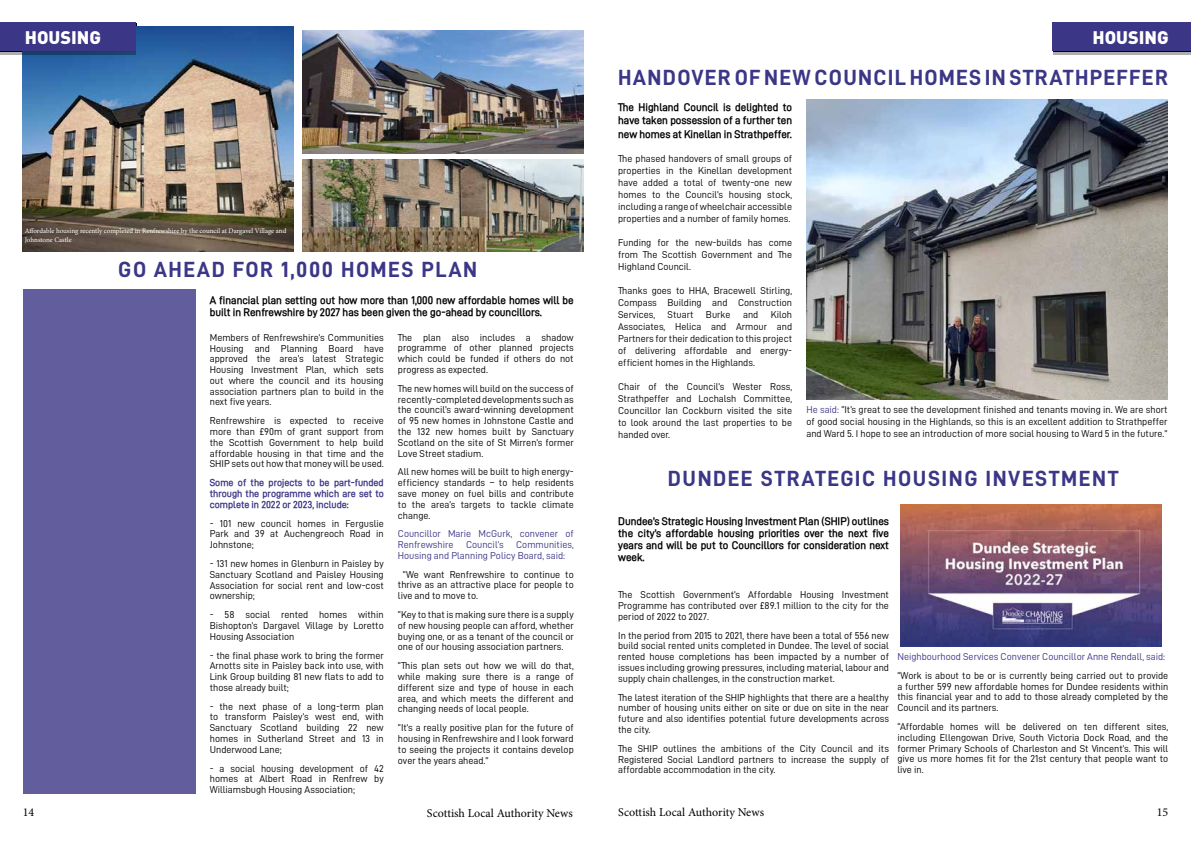
<style>
.page{position:relative;width:1191px;height:842px;background:#fff}
.page>*{position:absolute;margin:0;border:0;box-sizing:border-box;transform-origin:0 0}
.t1{font:22px "D DIN PRO Bold";letter-spacing:.06em;color:#3b3686}
.t2{font:900 18px "DINOT";color:#fff}
.t3{font:12px "Minion Pro";color:#000}
.t4{font:700 11px/11.9px "D DIN PRO Semi";color:#000;text-align:justify}
.t5{font:10px/10.8px "D DIN PRO Regular";color:#000;text-align:justify}
.t6{font:10px/12px "D DIN PRO Regular";color:#020203;text-align:justify}
.t7{font:10px/10.8px "D DIN PRO Regular";color:#3b3686}
.t8{font:700 10px/10.8px "D DIN PRO Semi";color:#3b3686;text-align:justify}
.t9{font:7px/8.4px "Minion Pro";letter-spacing:-.005em;color:#fff}
.s1{color:#3b3686}
</style>
<div class="page">
<div style="left:23px;top:289px;width:173px;height:505px;background:#625e9e"></div>
<img style="left:23px;top:26px;width:270px;height:225px">
<svg style="left:0;top:26px;width:136px;height:29px"></svg>
<div style="left:0;top:22px;width:135px;height:29px;background:#3b3686"></div>
<img style="left:302px;top:30px;width:281px;height:123px">
<img style="left:302px;top:159px;width:281px;height:92px">
<img style="left:806px;top:100px;width:361px;height:300px">
<div style="left:1052px;top:26px;width:139px;height:29px;background:linear-gradient(to right,#aeaeae,#aeaeae)"></div>
<div style="left:1052px;top:22px;width:139px;height:29px;background:#3b3686"></div>
<img style="left:900px;top:505px;width:261px;height:142px">
<h2 class="t2" style="left:25px;top:25px;width:78px">HOUSING</h2>
<p class="t9" style="left:25px;top:227px;width:263px">Affordable housing recently completed in Renfrewshire by the council at Dargavel Village and<br>Johnstone Castle</p>
<h1 class="t1" style="left:118px;top:257px;width:360px">GO AHEAD FOR 1,000 HOMES PLAN</h1>
<p class="t4" style="left:210px;top:294px;width:365px">A financial plan setting out how more than 1,000 new affordable homes will be built in Renfrewshire by 2027 has been given the go-ahead by councillors.</p>
<p class="t5" style="left:210px;top:332px;width:175px">Members of Renfrewshire’s Communities Housing and Planning Board have approved the area’s latest Strategic Housing Investment Plan, which sets out where the council and its housing association partners plan to build in the next five years.</p>
<p class="t5" style="left:210px;top:415px;width:175px">Renfrewshire is expected to receive more than £90m of grant support from the Scottish Government to help build affordable housing in that time and the SHIP sets out how that money will be used.</p>
<p class="t8" style="left:210px;top:477px;width:175px">Some of the projects to be part-funded through the programme which are set to complete in 2022 or 2023, include:</p>
<p class="t5" style="left:210px;top:518px;width:175px">- 101 new council homes in Ferguslie Park and 39 at Auchengreoch Road in Johnstone;</p>
<p class="t5" style="left:210px;top:558px;width:175px">- 131 new homes in Glenburn in Paisley by Sanctuary Scotland and Paisley Housing Association for social rent and low-cost ownership;</p>
<p class="t5" style="left:210px;top:609px;width:175px">- 58 social rented homes within Bishopton’s Dargavel Village by Loretto Housing Association</p>
<p class="t5" style="left:210px;top:649px;width:175px">- the final phase work to bring the former Arnotts site in Paisley back into use, with Link Group building 81 new flats to add to those already built;</p>
<p class="t5" style="left:210px;top:701px;width:175px">- the next phase of a long-term plan to transform Paisley’s west end, with Sanctuary Scotland building 22 new homes in Sutherland Street and 13 in Underwood Lane;</p>
<p class="t5" style="left:210px;top:763px;width:175px">- a social housing development of 42 homes at Albert Road in Renfrew by Williamsbugh Housing Association;</p>
<p class="t5" style="left:398px;top:332px;width:177px">The plan also includes a shadow programme of other planned projects which could be funded if others do not progress as expected.</p>
<p class="t5" style="left:398px;top:383px;width:177px">The new homes will build on the success of recently-completed developments such as the council’s award-winning development of 95 new homes in Johnstone Castle and the 132 new homes built by Sanctuary Scotland on the site of St Mirren’s former Love Street stadium.</p>
<p class="t5" style="left:398px;top:466px;width:177px">All new homes will be built to high energy&shy;efficiency standards – to help residents save money on fuel bills and contribute to the area’s targets to tackle climate change.</p>
<p class="t7" style="left:398px;top:528px;width:177px">Councillor Marie McGurk, convener of<br>Renfrewshire</p>
<p class="t7" style="left:398px;top:539px;width:177px;text-indent:118px">Communities,<br>Housing and Planning Policy Board, said:</p>
<p class="t5" style="left:398px;top:569px;width:177px;text-indent:5px">“We want Renfrewshire to continue to thrive as an attractive place for people to live and to move to.</p>
<p class="t5" style="left:398px;top:609px;width:177px">“Key to that is making sure there is a supply of new housing people can afford, whether buying one, or as a tenant of the council or one of our housing association partners.</p>
<p class="t5" style="left:398px;top:660px;width:177px">“This plan sets out how we will do that, while making sure there is a range of different size and type of house in each area, and which meets the different and changing needs of local people.</p>
<p class="t5" style="left:398px;top:722px;width:177px">“It’s a really positive plan for the future of housing in Renfrewshire and I look forward to seeing the projects it contains develop over the years ahead.”</p>
<p class="t7" style="left:466px;top:539px;width:39px">Council’s</p>
<h2 class="t2" style="left:1092px;top:25px;width:78px">HOUSING</h2>
<h1 class="t1" style="left:618px;top:65px;width:551px">HANDOVER OF NEW COUNCIL HOMES IN STRATHPEFFER</h1>
<p class="t4" style="left:618px;top:101px;width:175px;line-height:13.2px">The Highland Council is delighted to have taken possession of a further ten new homes at Kinellan in Strathpeffer.</p>
<p class="t6" style="left:618px;top:152px;width:175px">The phased handovers of small groups of properties in the Kinellan development have added a total of twenty-one new homes to the Council’s housing stock, including a range of wheelchair accessible properties and a number of family homes.</p>
<p class="t6" style="left:618px;top:236px;width:175px">Funding for the new-builds has come from The Scottish Government and The Highland Council.</p>
<p class="t6" style="left:618px;top:284px;width:175px">Thanks goes to HHA, Bracewell Stirling, Compass Building and Construction Services, Stuart Burke and Kiloh Associates, Helica and Armour and Partners for their dedication to this project of delivering affordable and energy&shy;efficient homes in the Highlands.</p>
<p class="t6" style="left:618px;top:380px;width:175px">Chair of the Council’s Wester Ross, Strathpeffer and Lochalsh Committee, Councillor Ian Cockburn visited the site to look around the last properties to be handed over.</p>
<p class="t6" style="left:806px;top:404px;width:363px"><span class="s1">He said:</span> “It’s great to see the development finished and tenants moving in. We are short of good social housing in the Highlands, so this is an excellent addition to Strathpeffer and Ward 5. I hope to see an introduction of more social housing to Ward 5 in the future.”</p>
<h1 class="t1" style="left:668px;top:466px;width:452px">DUNDEE STRATEGIC HOUSING INVESTMENT</h1>
<p class="t4" style="left:618px;top:515px;width:272px">Dundee’s Strategic Housing Investment Plan (SHIP) outlines the city’s affordable housing priorities over the next five years and will be put to Councillors for consideration next week.</p>
<p class="t5" style="left:618px;top:589px;width:272px">The Scottish Government’s Affordable Housing Investment Programme has contributed over £89.1 million to the city for the period of 2022 to 2027.</p>
<p class="t5" style="left:618px;top:630px;width:272px">In the period from 2015 to 2021, there have been a total of 556 new build social rented units completed in Dundee. The level of social rented house completions has been impacted by a number of issues including growing pressures, including material, labour and supply chain challenges, in the construction market.</p>
<p class="t5" style="left:618px;top:692px;width:272px">The latest iteration of the SHIP highlights that there are a healthy number of housing units either on site or due on site in the near future and also identifies potential future developments across the city.</p>
<p class="t5" style="left:618px;top:743px;width:272px">The SHIP outlines the ambitions of the City Council and its Registered Social Landlord partners to increase the supply of affordable accommodation in the city.</p>
<p class="t7" style="left:897px;top:651px;width:269px">Neighbourhood Services Convener Councillor Anne Rendall, said:</p>
<p class="t5" style="left:897px;top:670px;width:272px">“Work is about to be or is currently being carried out to provide a further 599 new affordable homes for Dundee residents within this financial year and to add to those already completed by the Council and its partners.</p>
<p class="t5" style="left:897px;top:721px;width:272px">“Affordable homes will be delivered on ten different sites, including Ellengowan Drive, South Victoria Dock Road, and the former Primary Schools of Charleston and St Vincent’s. This will give us more homes fit for the 21st century that people want to live in.</p>
<p class="t3" style="left:618px;top:804px;width:147px">Scottish Local Authority News</p>
<p class="t3" style="left:427px;top:805px;width:147px">Scottish Local Authority News</p>
<p class="t3" style="left:23px;top:804px;width:13px">14</p>
<p class="t3" style="left:1156px;top:804px;width:13px">15</p>
</div>
